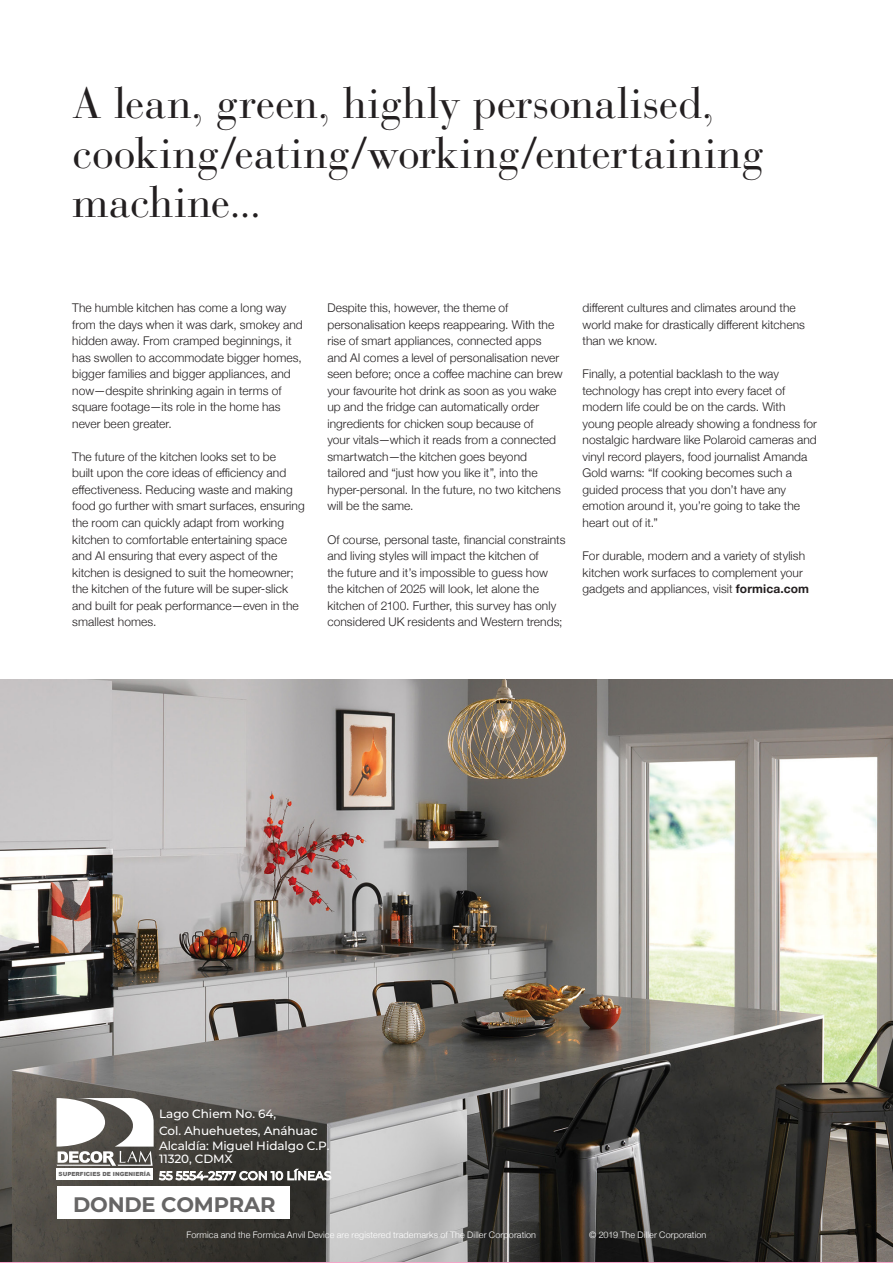
<style>
.page{position:relative;width:893px;height:1263px;background:#fff}
.page>*{position:absolute;margin:0;border:0;box-sizing:border-box;transform-origin:0 0}
.t1{font:43.5px/49.5px "Bauer Bodoni Std";color:#231f20}
.t2{font:700 21px "Montserrat";letter-spacing:-.01em;color:#666565}
.t3{font:300 12px/16.5px "Helvetica Neue";letter-spacing:.005em;color:#231f20}
.t4{font:500 12px/16.4px "Montserrat";letter-spacing:-.01em;color:#fff}
.t5{font:300 9px "Helvetica Neue";letter-spacing:.015em;color:#fff}
.t6{font:900 5.7px "Arial";color:#666565}
.s1{font-weight:700}
.s2{font-family:"Montserrat";font-weight:500;font-size:12px;color:#fff}
</style>
<div class="page">
<img style="left:1px;top:679px;width:892px;height:583px">
<div style="left:56px;top:1169px;width:97px;height:11px;background:#fff"></div>
<div style="left:57px;top:1187px;width:233px;height:32px;background:#fff"></div>
<svg style="left:57px;top:1098px;width:97px;height:68px"></svg>
<p class="t1" style="left:73px;top:79px;width:643px">A lean, green, highly personalised,</p>
<p class="t1" style="left:73px;top:128px;width:693px">cooking/eating/working/entertaining machine...</p>
<p class="t3" style="left:72px;top:299px;width:232px">The humble kitchen has come a long way from the days when it was dark, smokey and hidden away. From cramped beginnings, it has swollen to accommodate bigger homes, bigger families and bigger appliances, and now—despite shrinking again in terms of square footage—its role in the home has never been greater.</p>
<p class="t3" style="left:72px;top:448px;width:234px">The future of the kitchen looks set to be<br>built upon the core ideas of efficiency and effectiveness. Reducing waste and making food go further with smart surfaces, ensuring the room can quickly adapt from working kitchen to comfortable entertaining space and AI ensuring that every aspect of the kitchen is designed to suit the homeowner; the kitchen of the future will be super-slick and built for peak performance—even in the smallest homes.</p>
<p class="t3" style="left:327px;top:299px;width:237px">Despite this, however, the theme of personalisation keeps reappearing. With the rise of smart appliances, connected apps and AI comes a level of personalisation never seen before; once a coffee machine can brew your favourite hot drink as soon as you wake up and the fridge can automatically order ingredients for chicken soup because of<br>your vitals—which it reads from a connected smartwatch—the kitchen goes beyond tailored and “just how you like it”, into the hyper-personal. In the future, no two kitchens will be the same.</p>
<p class="t3" style="left:327px;top:530px;width:240px">Of course, personal taste, financial constraints and living styles will impact the kitchen of<br>the future and it’s impossible to guess how the kitchen of 2025 will look, let alone the kitchen of 2100. Further, this survey has only considered UK residents and Western trends;</p>
<p class="t3" style="left:583px;top:299px;width:224px">different cultures and climates around the world make for drastically different kitchens than we know.</p>
<p class="t3" style="left:583px;top:365px;width:236px">Finally, a potential backlash to the way technology has crept into every facet of modern life could be on the cards. With young people already showing a fondness for nostalgic hardware like Polaroid cameras and vinyl record players, food journalist Amanda Gold warns: “If cooking becomes such a guided process that you don’t have any emotion around it, you’re going to take the heart out of it.”</p>
<p class="t3" style="left:583px;top:547px;width:228px">For durable, modern and a variety of stylish kitchen work surfaces to complement your gadgets and appliances, visit <span class="s1">formica.com</span></p>
<p class="t4" style="left:159px;top:1105px;width:160px">Lago Chiem No. 64,<br>Col. Ahuehuetes, Anáhuac</p>
<p class="t4" style="left:159px;top:1138px;width:172px;line-height:13.6px">Alcaldía: Miguel Hidalgo C.P.<br>11320, CDMX</p>
<p class="t6" style="left:59px;top:1170px;width:274px">SUPERFICIES DE INGENIERÍA <span class="s2">55 5554-2577 CON 10 LÍNEAS</span></p>
<h2 class="t2" style="left:73px;top:1189px;width:204px">DONDE COMPRAR</h2>
<p class="t5" style="left:187px;top:1227px;width:351px">Formica and the Formica Anvil Device are registered trademarks of The Diller Corporation</p>
<p class="t5" style="left:589px;top:1227px;width:119px">© 2019 The Diller Corporation</p>
</div>
